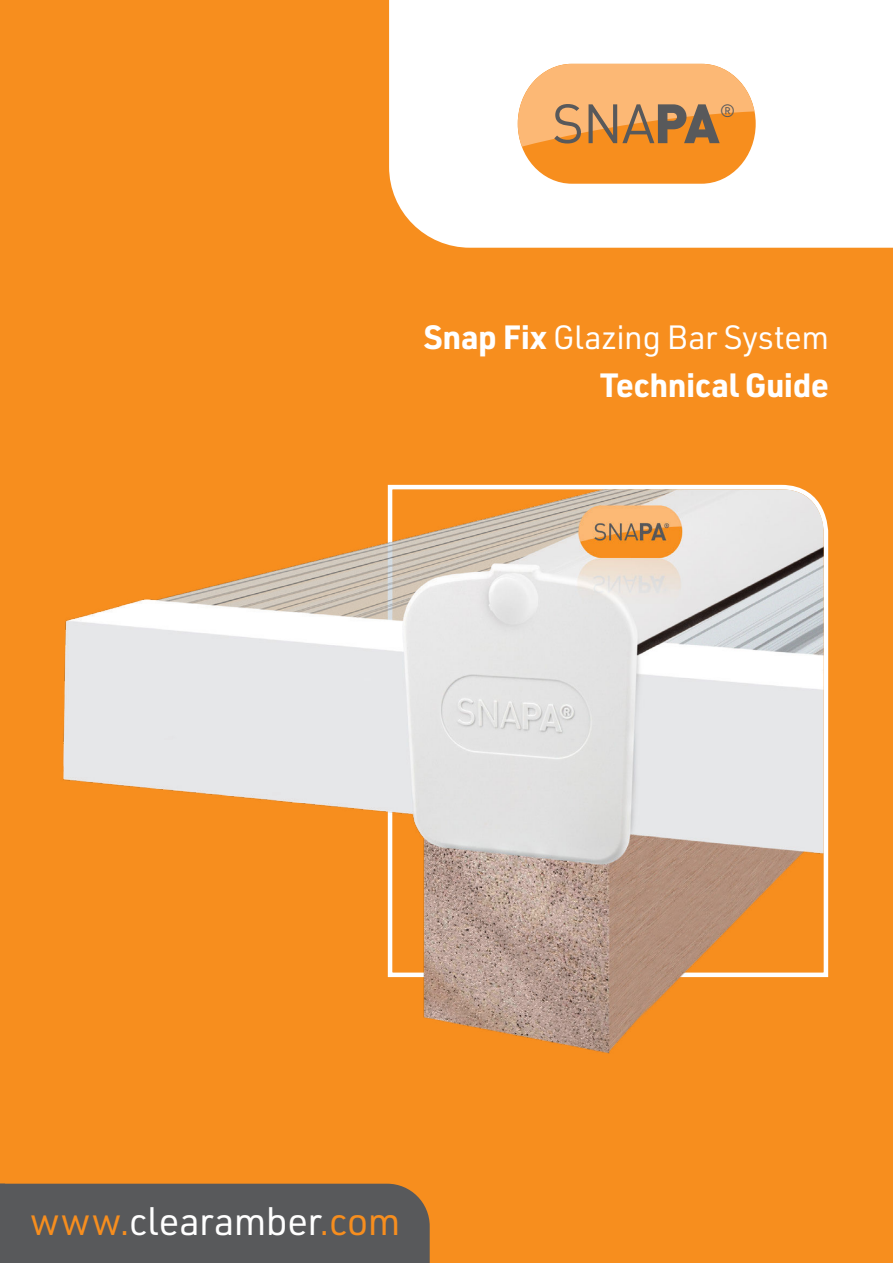
<style>
.page{position:relative;width:893px;height:1263px;background:#fff}
.page>*{position:absolute;margin:0;border:0;box-sizing:border-box;transform-origin:0 0}
.t1{font:54.45px "DIN";color:#58595b}
.t2{font:39px "URWDIN";letter-spacing:-.005em;color:#fff}
.t3{font:700 33px/47.5px "URWDIN";letter-spacing:-.015em;color:#fff;text-align:right}
.t4{font:17.7px "DIN";color:#58595b}
.s1{font-weight:900}
.s2{font-weight:400}
.s3{color:#f78e1e}
</style>
<div class="page">
<img style="left:0;top:0;width:893px;height:1263px">
<h1 class="t1" style="left:552px;top:93px;width:169px">SNA<span class="s1">PA</span></h1>
<p class="t4" style="left:720px;top:101px;width:17px">®</p>
<p class="t3" style="left:424px;top:315px;width:407px">Snap Fix <span class="s2">Glazing Bar System<br></span>Technical Guide</p>
<p class="t2" style="left:30px;top:1201px;width:373px"><span class="s3">www.</span>clearamber<span class="s3">.com</span></p>
</div>
